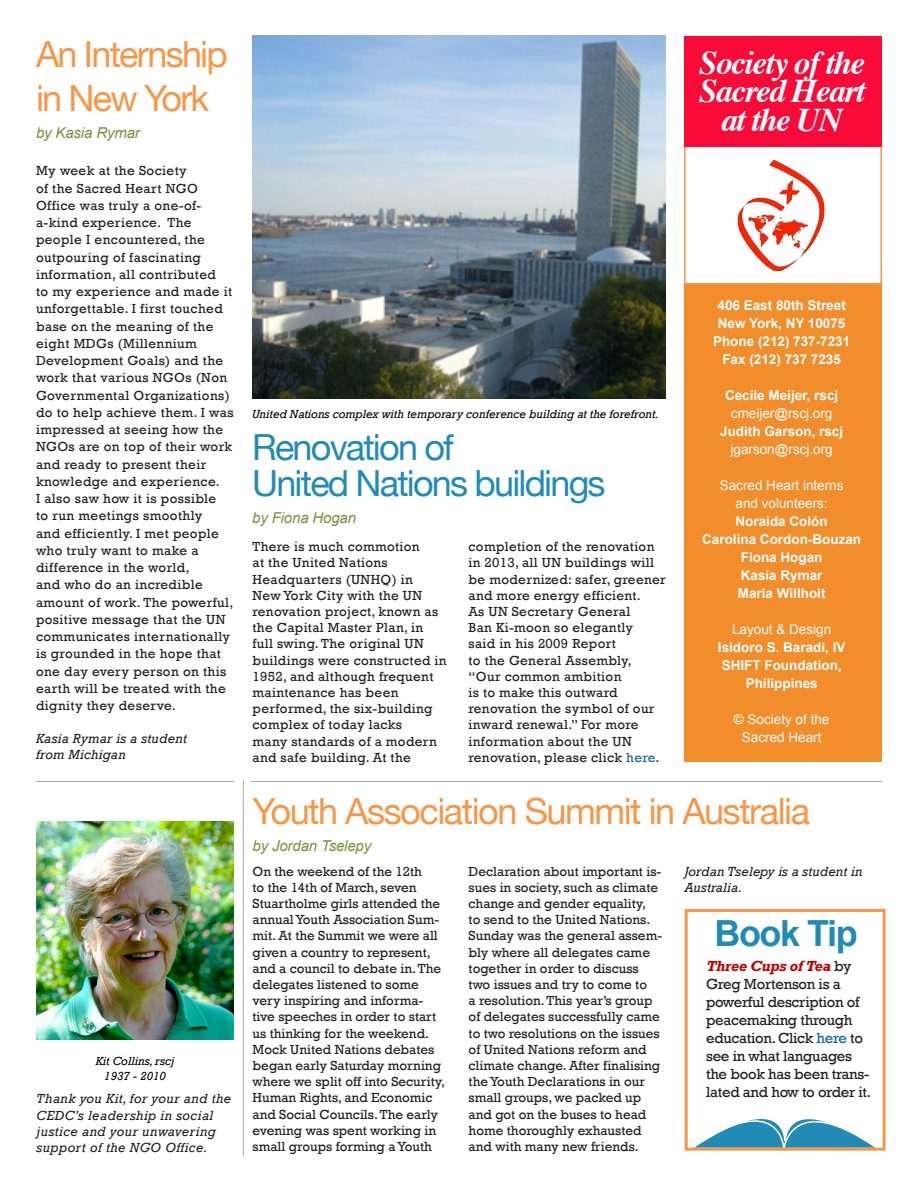
<style>
.page{position:relative;width:918px;height:1188px;background:#fff}
.page>*{position:absolute;margin:0;border:0;box-sizing:border-box;transform-origin:0 0}
.t1{font:36px/43.5px "Helvetica Neue";letter-spacing:-.04em;color:#f79646}
.t2{font:36px "Helvetica Neue";letter-spacing:-.05em;color:#228bb5}
.t3{font:700 36px "Arial";letter-spacing:-.04em;color:#228bb5}
.t4{font:italic 700 33px/28.5px "Times";letter-spacing:-.04em;color:#fff}
.t5{font:15px/18px "Rockwell";letter-spacing:-.02em;color:#231f20}
.t6{font:italic 15px "Arial";letter-spacing:-.01em;color:#76923c}
.t7{font:13.5px/17.2px "Rockwell";letter-spacing:.025em;color:#231f20}
.t8{font:13.5px/16.2px "Rockwell";color:#231f20}
.t9{font:700 13.5px "Arial";color:#fff}
.t10{font:italic 13.5px/16.2px "Rockwell";letter-spacing:.03em;color:#231f20}
.t11{font:13.5px "Arial";color:#fff}
.t12{font:italic 13.5px/16.2px "Rockwell";letter-spacing:.01em;color:#231f20}
.t13{font:italic 12px "Rockwell";color:#000}
.s1{color:#13669a}
.s2{font-weight:700;font-style:italic;color:#c00000}
</style>
<div class="page">
<div style="left:684px;top:284px;width:198px;height:478px;background:#f28d2c"></div>
<div style="left:684px;top:139px;width:198px;height:145px;border:2px solid #f79646"></div>
<div style="left:684px;top:36px;width:198px;height:111px;background:#f80b39"></div>
<img style="left:252px;top:36px;width:414px;height:362px">
<hr style="left:252px;top:781px;width:630px;height:1px;background:#a8a9ad">
<hr style="left:36px;top:781px;width:198px;height:1px;background:#a8a9ad">
<img style="left:737px;top:159px;width:88px;height:112px">
<svg style="left:695px;top:1119px;width:179px;height:28px"></svg>
<div style="left:685px;top:909px;width:201px;height:242px;border:3px solid #f79646"></div>
<img style="left:36px;top:821px;width:198px;height:218px">
<hr style="left:243px;top:780px;width:1px;height:377px;background:#a8a9ad">
<p class="t1" style="left:36px;top:32px;width:193px">An Internship in New York</p>
<p class="t6" style="left:36px;top:124px;width:105px">by Kasia Rymar</p>
<p class="t7" style="left:36px;top:162px;width:199px">My week at the Society<br>of the Sacred Heart NGO<br>Office was truly a one-of&shy;a-kind experience. The people I encountered, the outpouring of fascinating information, all contributed<br>to my experience and made it unforgettable. I first touched base on the meaning of the eight MDGs (Millennium<br>Development Goals) and the work that various NGOs (Non<br>Governmental Organizations) do to help achieve them. I was impressed at seeing how the<br>NGOs are on top of their work and ready to present their knowledge and experience.<br>I also saw how it is possible<br>to run meetings smoothly<br>and efficiently. I met people who truly want to make a difference in the world,<br>and who do an incredible amount of work. The powerful, positive message that the UN communicates internationally is grounded in the hope that one day every person on this earth will be treated with the dignity they deserve.</p>
<p class="t10" style="left:36px;top:731px;width:153px">Kasia Rymar is a student from Michigan</p>
<p class="t13" style="left:96px;top:1055px;width:80px">Kit Collins, rscj</p>
<p class="t13" style="left:104px;top:1069px;width:63px">1937 - 2010</p>
<p class="t10" style="left:37px;top:1091px;width:196px">Thank you Kit, for your and the<br>CEDC’s leadership in social justice and your unwavering support of the NGO Office.</p>
<p class="t4" style="left:699px;top:46px;width:168px">Society of the<br>Sacred Heart</p>
<p class="t4" style="left:721px;top:103px;width:123px">at the UN</p>
<p class="t13" style="left:252px;top:407px;width:409px">United Nations complex with temporary conference building at the forefront.</p>
<p class="t2" style="left:252px;top:425px;width:203px">Renovation of</p>
<p class="t2" style="left:252px;top:461px;width:355px">United Nations buildings</p>
<p class="t6" style="left:252px;top:509px;width:105px">by Fiona Hogan</p>
<p class="t7" style="left:253px;top:539px;width:196px;line-height:16.2px">There is much commotion<br>at the United Nations<br>Headquarters (UNHQ) in<br>New York City with the UN renovation project, known as the Capital Master Plan, in full swing. The original UN buildings were constructed in<br>1952, and although frequent maintenance has been performed, the six-building complex of today lacks<br>many standards of a modern and safe building. At the</p>
<p class="t7" style="left:469px;top:539px;width:199px;line-height:16.2px">completion of the renovation in 2013, all UN buildings will be modernized: safer, greener and more energy efficient.<br>As UN Secretary General<br>Ban Ki-moon so elegantly<br>said in his 2009 Report<br>to the General Assembly, “Our common ambition<br>is to make this outward renovation the symbol of our inward renewal.” For more information about the UN renovation, please click <span class="s1">here</span>.</p>
<p class="t9" style="left:718px;top:297px;width:130px">406 East 80th Street</p>
<p class="t9" style="left:718px;top:315px;width:129px">New York, NY 10075</p>
<p class="t9" style="left:713px;top:333px;width:139px">Phone (212) 737-7231</p>
<p class="t9" style="left:722px;top:351px;width:120px">Fax (212) 737 7235</p>
<p class="t9" style="left:725px;top:387px;width:115px">Cecile Meijer, rscj</p>
<p class="t11" style="left:731px;top:405px;width:103px">cmeijer@rscj.org</p>
<p class="t9" style="left:720px;top:423px;width:125px">Judith Garson, rscj</p>
<p class="t11" style="left:731px;top:441px;width:104px">jgarson@rscj.org</p>
<p class="t11" style="left:720px;top:477px;width:125px">Sacred Heart interns</p>
<p class="t11" style="left:736px;top:495px;width:94px">and volunteers:</p>
<p class="t9" style="left:736px;top:513px;width:94px">Noraida Colón</p>
<p class="t9" style="left:702px;top:531px;width:161px">Carolina Cordon-Bouzan</p>
<p class="t9" style="left:741px;top:549px;width:83px">Fiona Hogan</p>
<p class="t9" style="left:741px;top:567px;width:83px">Kasia Rymar</p>
<p class="t9" style="left:738px;top:585px;width:89px">Maria Willhoit</p>
<p class="t11" style="left:732px;top:621px;width:101px">Layout &amp; Design</p>
<p class="t9" style="left:718px;top:639px;width:129px">Isidoro S. Baradi, IV</p>
<p class="t9" style="left:722px;top:657px;width:122px">SHIFT Foundation,</p>
<p class="t9" style="left:746px;top:675px;width:74px">Philippines</p>
<p class="t11" style="left:734px;top:711px;width:97px">© Society of the</p>
<p class="t11" style="left:742px;top:729px;width:81px">Sacred Heart</p>
<p class="t1" style="left:253px;top:789px;width:559px">Youth Association Summit in Australia</p>
<p class="t6" style="left:253px;top:838px;width:120px">by Jordan Tselepy</p>
<p class="t8" style="left:253px;top:863px;width:194px">On the weekend of the 12th<br>to the 14th of March, seven<br>Stuartholme girls attended the annual Youth Association Sum&shy;mit. At the Summit we were all given a country to represent, and a council to debate in. The delegates listened to some very inspiring and informa&shy;tive speeches in order to start us thinking for the weekend.<br>Mock United Nations debates began early Saturday morning where we split off into Security,<br>Human Rights, and Economic and Social Councils. The early evening was spent working in small groups forming a Youth</p>
<p class="t8" style="left:469px;top:863px;width:195px">Declaration about important is&shy;sues in society, such as climate change and gender equality,<br>to send to the United Nations.<br>Sunday was the general assem&shy;bly where all delegates came together in order to discuss two issues and try to come to<br>a resolution. This year’s group of delegates successfully came to two resolutions on the issues of United Nations reform and climate change. After finalising the Youth Declarations in our small groups, we packed up and got on the buses to head home thoroughly exhausted and with many new friends.</p>
<p class="t12" style="left:685px;top:863px;width:179px">Jordan Tselepy is a student in<br>Australia.</p>
<p class="t3" style="left:714px;top:913px;width:145px">Book Tip</p>
<p class="t5" style="left:706px;top:957px;width:166px"><span class="s2">Three Cups of Tea</span> by<br>Greg Mortenson is a powerful description of peacemaking through education. Click <span class="s1">here</span> to see in what languages the book has been trans&shy;lated and how to order it.</p>
</div>
